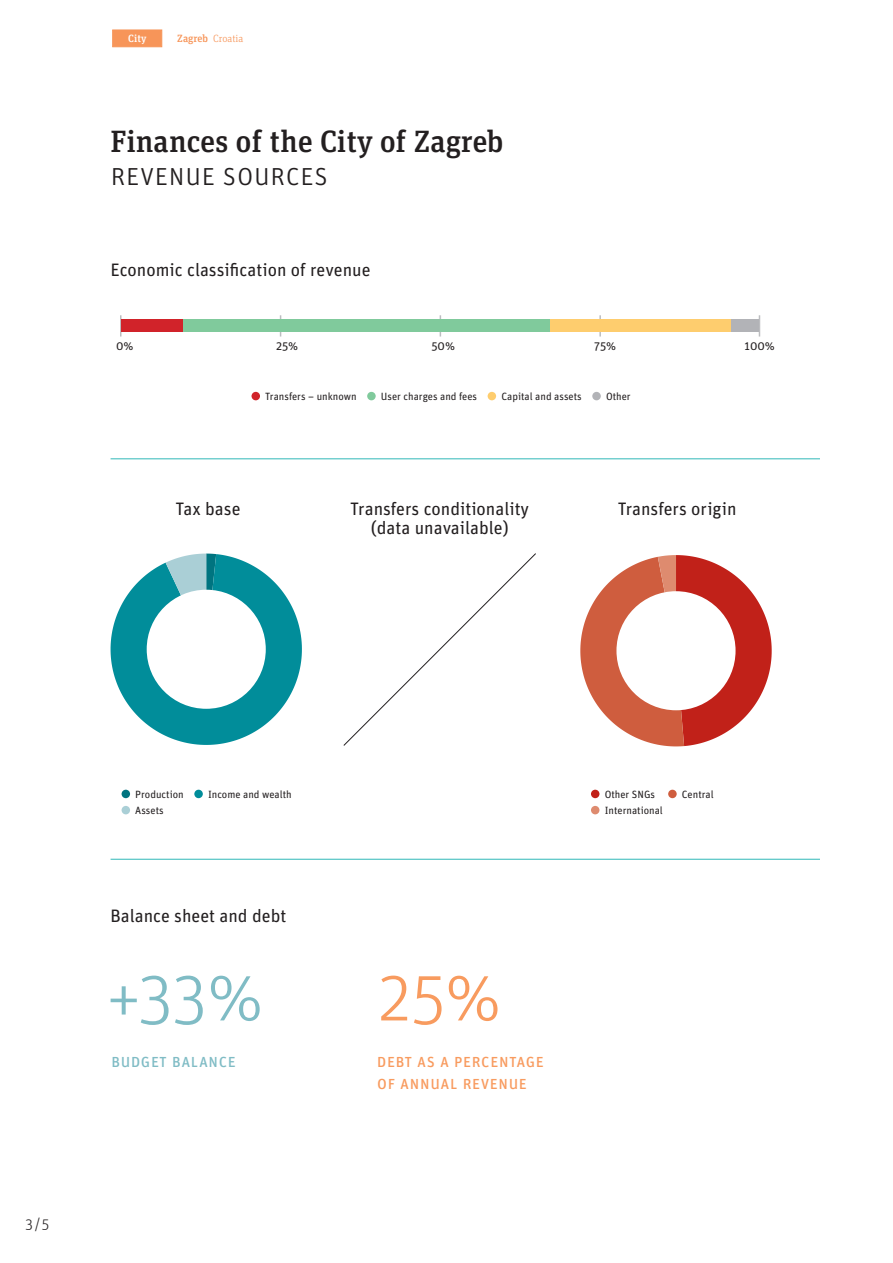
<style>
.page{position:relative;width:893px;height:1263px;background:#fff}
.page>*{position:absolute;margin:0;border:0;box-sizing:border-box;transform-origin:0 0}
.t1{font:300 69.45px "Unit Pro";color:#80bcc5}
.t2{font:300 69.45px "Unit Pro";color:#f89b5f}
.Obálka{font:500 30.75px/33px "Unit Slab Pro";color:#231f20}
.t3{font:18px "Unit Pro";color:#231f20}
.t4{font:18px/21.6px "Unit Pro";color:#f89b5f}
.t5{font:18px "Unit Pro";color:#80bcc5}
.Obálka-2{font:300 15px "Unit Pro";color:#231f20}
.t6{font:12px "Unit Pro";color:#231f20}
.Legenda_2{font:10.5px "Unit Pro";color:#231f20}
.Obálka-3{font:300 10.5px "Unit Slab Pro";color:#f79559}
.Obálka-4{font:500 10.5px "Unit Slab Pro";color:#fff}
.s1{font-weight:500}
.s2{font-family:"Unit Pro";font-weight:300}
</style>
<div class="page">
<hr style="left:111px;top:459px;width:709px;height:1px;background:#30b8b8">
<hr style="left:111px;top:859px;width:709px;height:1px;background:#30b8b8">
<div style="left:112px;top:30px;width:50px;height:17px;background:#f79559"></div>
<svg style="left:759px;top:315px;width:1px;height:22px"></svg>
<hr style="left:599px;top:315px;width:2px;height:22px;background:#bcbdc0">
<div style="left:252px;top:392px;width:8px;height:8px;background:#d1232a;border-radius:50%"></div>
<div style="left:367px;top:392px;width:9px;height:8px;background:#80ca9c;border-radius:50%"></div>
<div style="left:488px;top:392px;width:8px;height:8px;background:#fecd6e;border-radius:50%"></div>
<div style="left:592px;top:392px;width:9px;height:8px;background:#b2b3b7;border-radius:50%"></div>
<div style="left:122px;top:790px;width:8px;height:8px;background:#007480;border-radius:50%"></div>
<div style="left:194px;top:790px;width:9px;height:8px;background:#018d9a;border-radius:50%"></div>
<div style="left:122px;top:806px;width:8px;height:8px;background:#aacfd6;border-radius:50%"></div>
<div style="left:591px;top:790px;width:8px;height:8px;background:#c12119;border-radius:50%"></div>
<div style="left:668px;top:790px;width:9px;height:8px;background:#cf5d3e;border-radius:50%"></div>
<div style="left:591px;top:806px;width:8px;height:8px;background:#de8b6f;border-radius:50%"></div>
<hr style="left:120px;top:315px;width:2px;height:22px;background:#bcbdc0">
<div style="left:121px;top:319px;width:62px;height:13px;background:#d1232a"></div>
<div style="left:183px;top:319px;width:368px;height:13px;background:#80ca9c"></div>
<div style="left:551px;top:319px;width:181px;height:13px;background:#fecd6e"></div>
<div style="left:732px;top:319px;width:27px;height:13px;background:#b2b3b7"></div>
<svg style="left:580px;top:555px;width:192px;height:191px"></svg>
<div style="left:616px;top:591px;width:119px;height:119px;background:#fff;border-radius:50%"></div>
<svg style="left:111px;top:553px;width:191px;height:192px"></svg>
<div style="left:147px;top:590px;width:119px;height:119px;background:#fff;border-radius:50%"></div>
<svg style="left:343px;top:553px;width:193px;height:193px"></svg>
<p class="Obálka-4" style="left:128px;top:31px;width:20px">City</p>
<p class="Obálka-3" style="left:177px;top:31px;width:68px"><span class="s1">Zagreb</span> Croatia</p>
<p class="Obálka" style="left:111px;top:123px;width:394px">Finances of the City of Zagreb <span class="s2">revenue sources</span></p>
<p class="t3" style="left:111px;top:257px;width:262px">Economic classification of revenue</p>
<p class="t6" style="left:116px;top:338px;width:19px">0%</p>
<p class="t6" style="left:276px;top:338px;width:24px">25%</p>
<p class="t6" style="left:431px;top:338px;width:25px">50%</p>
<p class="t6" style="left:594px;top:338px;width:23px">75%</p>
<p class="t6" style="left:745px;top:338px;width:32px">100%</p>
<p class="Legenda_2" style="left:265px;top:389px;width:93px">Transfers – unknown</p>
<p class="Legenda_2" style="left:381px;top:389px;width:98px">User charges and fees</p>
<p class="Legenda_2" style="left:501px;top:389px;width:82px">Capital and assets</p>
<p class="Legenda_2" style="left:606px;top:389px;width:26px">Other</p>
<p class="t3" style="left:175px;top:496px;width:67px">Tax base</p>
<p class="t3" style="left:350px;top:496px;width:181px">Transfers conditionality</p>
<p class="t3" style="left:371px;top:515px;width:139px">(data unavailable)</p>
<p class="t3" style="left:618px;top:496px;width:120px">Transfers origin</p>
<p class="Obálka-2" style="left:26px;top:1214px;width:25px">3/5</p>
<p class="Legenda_2" style="left:135px;top:787px;width:50px">Production</p>
<p class="Legenda_2" style="left:208px;top:787px;width:85px">Income and wealth</p>
<p class="Legenda_2" style="left:135px;top:803px;width:30px">Assets</p>
<p class="t3" style="left:111px;top:903px;width:177px">Balance sheet and debt</p>
<p class="t1" style="left:106px;top:951px;width:159px">+33%</p>
<p class="t2" style="left:378px;top:951px;width:125px">25%</p>
<p class="t5" style="left:111px;top:1048px;width:127px">budget balance</p>
<p class="t4" style="left:377px;top:1049px;width:169px">debt as a percentage of annual revenue</p>
<p class="Legenda_2" style="left:605px;top:787px;width:52px">Other SNGs</p>
<p class="Legenda_2" style="left:682px;top:787px;width:33px">Central</p>
<p class="Legenda_2" style="left:605px;top:803px;width:60px">International</p>
</div>
